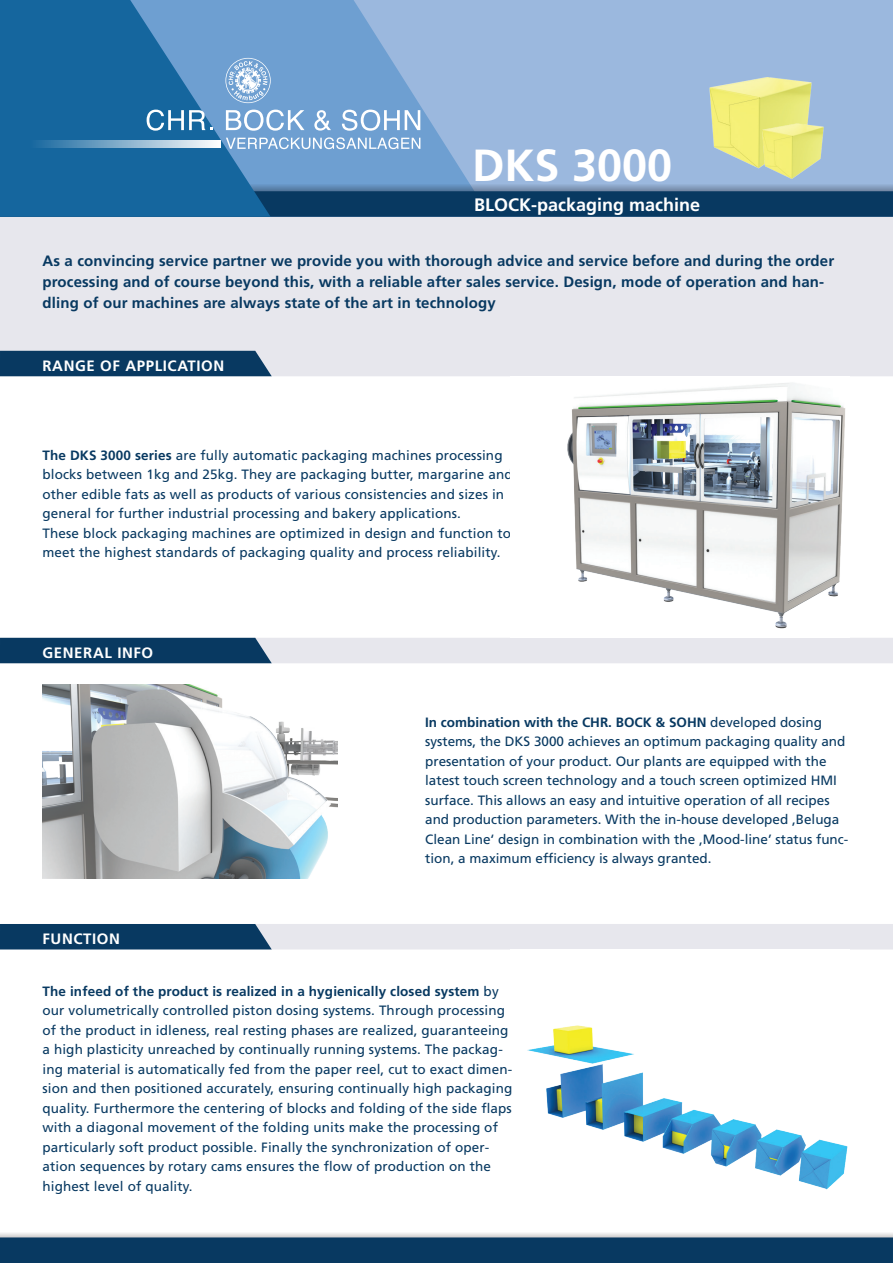
<style>
.page{position:relative;width:893px;height:1263px;background:#fff}
.page>*{position:absolute;margin:0;border:0;box-sizing:border-box;transform-origin:0 0}
.t1{font:700 45px "Frutiger LT Std";color:#fff}
.t2{font:700 18px "Frutiger LT Std";color:#fff}
.t3{font:700 15px/21px "Frutiger LT Std";letter-spacing:.01em;color:#083961}
.t4{font:700 15px "Frutiger LT Std";letter-spacing:.04em;color:#fff}
.t5{font:13.5px/19.5px "Frutiger LT Std";letter-spacing:.01em;color:#083961}
.s1{font-weight:700}
</style>
<div class="page">
<svg style="left:0;top:638px;width:893px;height:25px;background:#a5b3c3"></svg>
<svg style="left:0;top:924px;width:893px;height:25px;background:#a5b3c3"></svg>
<div style="left:0;top:204px;width:893px;height:164px;background:#e7e7ed"></div>
<svg style="left:0;top:1233px;width:893px;height:4px;fill:#e1e1e1"></svg>
<div style="left:0;top:0;width:893px;height:216px;background:#9bb8de"></div>
<svg style="left:271px;top:0;width:198px;height:183px;fill:#6e9fd1"></svg>
<img style="left:567px;top:383px;width:279px;height:246px">
<img style="left:527px;top:1025px;width:321px;height:165px">
<img style="left:43px;top:684px;width:294px;height:194px">
<svg style="left:271px;top:183px;width:622px;height:8px"></svg>
<div style="left:0;top:191px;width:893px;height:26px;background:#083961"></div>
<svg style="left:0;top:0;width:271px;height:217px;background:#2872a8"></svg>
<div style="left:0;top:1237px;width:893px;height:26px;background:#083961"></div>
<svg style="left:0;top:351px;width:893px;height:25px"></svg>
<svg style="left:225px;top:58px;width:46px;height:45px;background:#99bbde"></svg>
<svg style="left:147px;top:110px;width:65px;height:21px"></svg>
<svg style="left:226px;top:110px;width:78px;height:21px;background:#9fbfe0"></svg>
<svg style="left:314px;top:110px;width:17px;height:21px"></svg>
<svg style="left:342px;top:110px;width:78px;height:21px;background:#9fbfe0"></svg>
<svg style="left:226px;top:137px;width:194px;height:12px;background:#9bbddf"></svg>
<img style="left:30px;top:140px;width:191px;height:8px">
<img style="left:709px;top:77px;width:103px;height:82px">
<img style="left:739px;top:122px;width:85px;height:57px">
<h1 class="t1" style="left:472px;top:139px;width:202px">DKS 3000</h1>
<h2 class="t2" style="left:474px;top:194px;width:228px">BLOCK-packaging machine</h2>
<p class="t3" style="left:43px;top:250px;width:793px">As a convincing service partner we provide you with thorough advice and service before and during the order processing and of course beyond this, with a reliable after sales service. Design, mode of operation and han&shy;dling of our machines are always state of the art in technology</p>
<p class="t4" style="left:43px;top:356px;width:183px">RANGE OF APPLICATION</p>
<p class="t5" style="left:43px;top:446px;width:472px"><span class="s1">The DKS 3000 series</span> are fully automatic packaging machines processing blocks between 1kg and 25kg. They are packaging butter, margarine and other edible fats as well as products of various consistencies and sizes in general for further industrial processing and bakery applications.<br>These block packaging machines are optimized in design and function to meet the highest standards of packaging quality and process reliability.</p>
<p class="t4" style="left:43px;top:643px;width:112px">GENERAL INFO</p>
<p class="t4" style="left:43px;top:930px;width:79px">FUNCTION</p>
<p class="t5" style="left:425px;top:712px;width:425px"><span class="s1">In combination with the CHR. BOCK &amp; SOHN</span> developed dosing systems, the DKS 3000 achieves an optimum packaging quality and presentation of your product. Our plants are equipped with the latest touch screen technology and a touch screen optimized HMI surface. This allows an easy and intuitive operation of all recipes and production parameters. With the in-house developed ,Beluga Clean Line‘ design in combination with the ,Mood-line’ status func&shy;tion, a maximum efficiency is always granted.</p>
<p class="t5" style="left:43px;top:981px;width:471px"><span class="s1">The infeed of the product is realized in a hygienically closed system</span> by our volumetrically controlled piston dosing systems. Through processing of the product in idleness, real resting phases are realized, guaranteeing a high plasticity unreached by continually running systems. The packag&shy;ing material is automatically fed from the paper reel, cut to exact dimen&shy;sion and then positioned accurately, ensuring continually high packaging quality. Furthermore the centering of blocks and folding of the side flaps with a diagonal movement of the folding units make the processing of particularly soft product possible. Finally the synchronization of oper&shy;ation sequences by rotary cams ensures the flow of production on the highest level of quality.</p>
</div>
